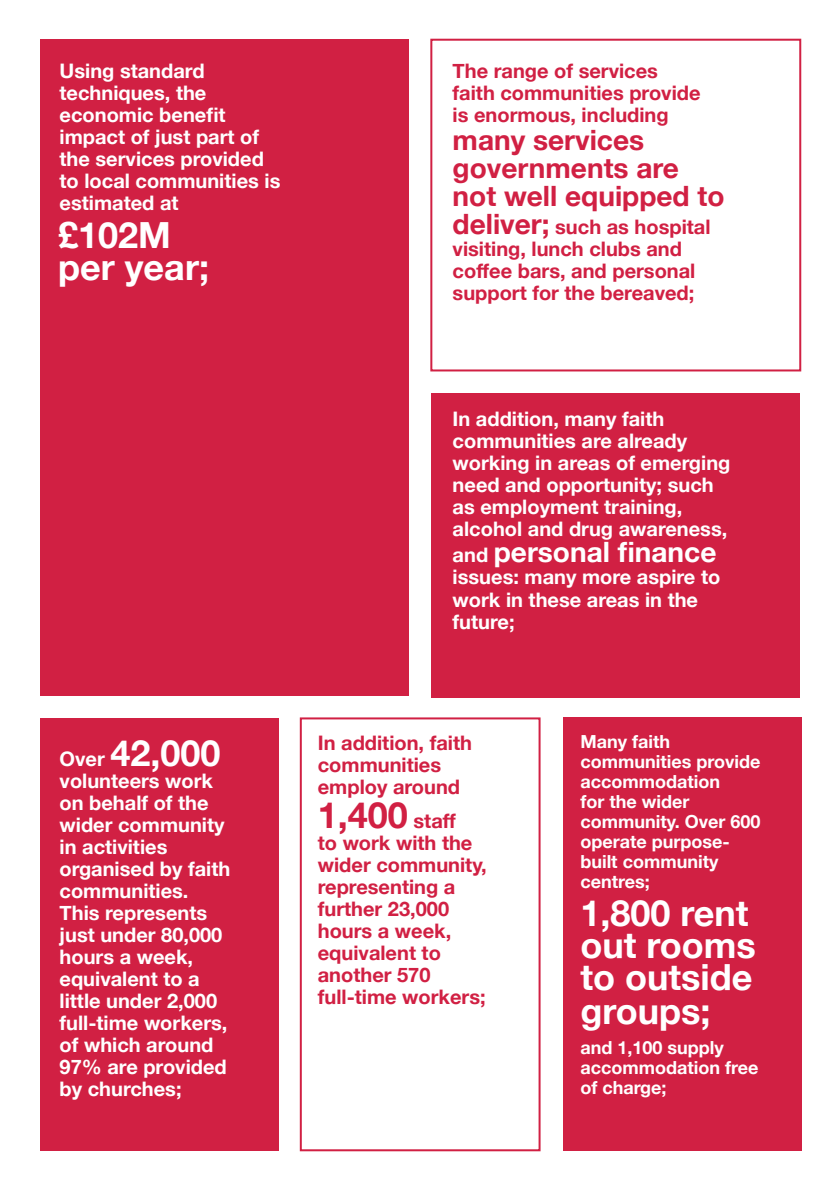
<style>
.page{position:relative;width:840px;height:1191px;background:#fff}
.page>*{position:absolute;margin:0;border:0;box-sizing:border-box;transform-origin:0 0}
.t1{font:700 36px/32.6px "Helvetica Neue";color:#fff}
.t2{font:700 36px "Helvetica Neue";color:#d12043}
.t3{font:700 28px/28px "Helvetica Neue";color:#d12043}
.t4{font:700 28px "Helvetica Neue";color:#fff}
.t5{font:700 20px/22px "Helvetica Neue";color:#fff}
.t6{font:700 20px/22px "Helvetica Neue";color:#d12043}
.t7{font:700 18px/20px "Helvetica Neue";color:#fff}
.s1{font-size:28px}
.s2{font-size:20px}
</style>
<div class="page">
<div style="left:430px;top:39px;width:370px;height:332px;border:2px solid #d12043"></div>
<div style="left:431px;top:393px;width:368px;height:304px;background:#d12043"></div>
<div style="left:40px;top:718px;width:238px;height:433px;background:#d12043"></div>
<div style="left:299px;top:717px;width:241px;height:434px;border:2px solid #d12043"></div>
<div style="left:563px;top:717px;width:238px;height:434px;background:#d12043"></div>
<div style="left:40px;top:40px;width:368px;height:656px;background:#d12043"></div>
<p class="t5" style="left:60px;top:59px;width:222px">Using standard techniques, the economic benefit impact of just part of the services provided to local communities is estimated at</p>
<h1 class="t1" style="left:58px;top:218px;width:152px;line-height:32px">£102M per year;</h1>
<p class="t6" style="left:452px;top:59px;width:249px">The range of services faith communities provide is enormous, including</p>
<h2 class="t3" style="left:452px;top:125px;width:273px">many services governments are not well equipped to</h2>
<p class="t6" style="left:452px;top:215px;width:259px"><span class="s1">deliver;</span> such as hospital visiting, lunch clubs and coffee bars, and personal support for the bereaved;</p>
<h1 class="t1" style="left:60px;top:735px;width:162px"><span class="s2">Over</span> 42,000</h1>
<p class="t5" style="left:60px;top:769px;width:172px">volunteers work on behalf of the wider community in activities organised by faith communities.<br>This represents just under 80,000 hours a week, equivalent to a little under 2,000 full-time workers, of which around<br>97% are provided by churches;</p>
<p class="t5" style="left:452px;top:408px;width:279px">In addition, many faith communities are already working in areas of emerging need and opportunity; such as employment training, alcohol and drug awareness,</p>
<h2 class="t4" style="left:452px;top:535px;width:265px"><span class="s2">and</span> personal finance</h2>
<p class="t5" style="left:452px;top:566px;width:269px">issues: many more aspire to work in these areas in the future;</p>
<p class="t6" style="left:317px;top:731px;width:155px">In addition, faith communities employ around</p>
<h1 class="t2" style="left:317px;top:793px;width:139px">1,400 <span class="s2">staff</span></h1>
<p class="t6" style="left:317px;top:831px;width:170px">to work with the wider community, representing a further 23,000 hours a week, equivalent to another 570 full-time workers;</p>
<p class="t7" style="left:580px;top:731px;width:182px">Many faith communities provide accommodation<br>for the wider community. Over 600 operate purpose&shy;built community centres;</p>
<h1 class="t1" style="left:580px;top:896px;width:177px">1,800 rent out rooms to outside groups;</h1>
<p class="t7" style="left:580px;top:1037px;width:179px">and 1,100 supply accommodation free of charge;</p>
</div>
